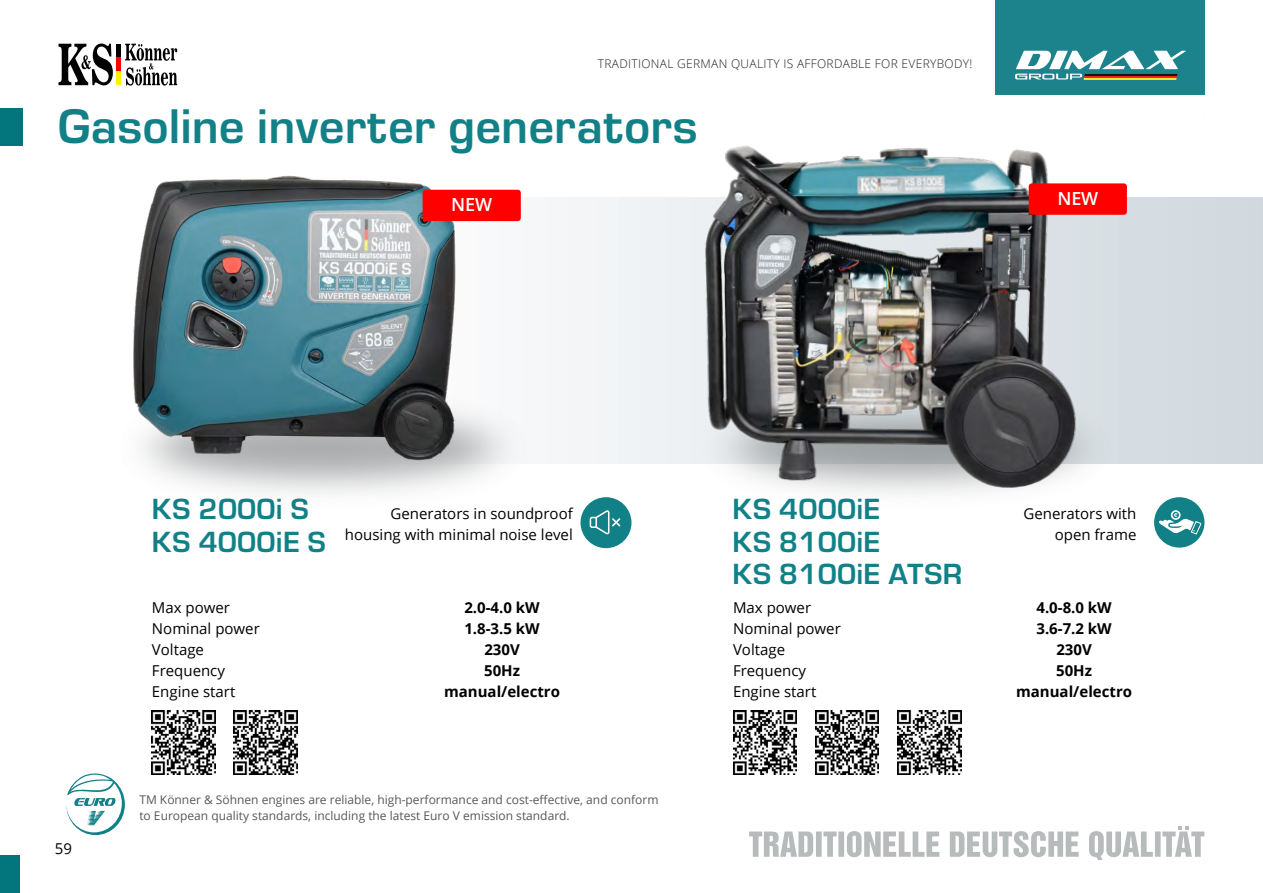
<style>
.page{position:relative;width:1263px;height:893px;background:#fff}
.page>*{position:absolute;margin:0;border:0;box-sizing:border-box;transform-origin:0 0}
.t1{font:45px "Europe Demi PL";color:#128187}
.t2{font:27px/32.4px "Europe Demi PL";letter-spacing:.01em;color:#128187}
.t3{font:600 18px "Open Sans";letter-spacing:-.01em;color:#fff}
.t4{font:15px/21px "Open Sans";color:#000}
.t5{font:700 15px/21px "Open Sans";color:#000;text-align:center}
.t6{font:12px/16.2px "Open Sans";color:#57585a}
.t7{font:300 12px "Open Sans";letter-spacing:.025em;color:#231f20}
</style>
<div class="page">
<svg style="left:59px;top:44px;width:54px;height:41px"></svg>
<svg style="left:125px;top:44px;width:52px;height:42px"></svg>
<hr style="left:117px;top:44px;width:4px;height:14px;background:#000">
<hr style="left:117px;top:58px;width:4px;height:13px;background:#f00">
<hr style="left:117px;top:71px;width:4px;height:14px;background:#fff101">
<div style="left:0;top:108px;width:23px;height:38px;background:#03757d"></div>
<div style="left:0;top:855px;width:20px;height:38px;background:#03757d"></div>
<div style="left:994px;top:0;width:210px;height:95px;background:#1c838c"></div>
<svg style="left:1015px;top:51px;width:171px;height:29px"></svg>
<hr style="left:1083px;top:78px;width:94px;height:2px;background:#f7ee31">
<svg style="left:749px;top:826px;width:455px;height:34px"></svg>
<svg style="left:488px;top:197px;width:775px;height:266px"></svg>
<img style="left:488px;top:341px;width:109px;height:206px">
<img style="left:133px;top:175px;width:355px;height:319px">
<div style="left:423px;top:190px;width:98px;height:31px;background:#f00;border-radius:3px"></div>
<svg style="left:66px;top:773px;width:59px;height:62px"></svg>
<img style="left:596px;top:145px;width:609px;height:375px">
<div style="left:1029px;top:183px;width:98px;height:32px;background:#f00;border-radius:3px"></div>
<img style="left:151px;top:711px;width:64px;height:64px">
<img style="left:234px;top:711px;width:63px;height:64px">
<img style="left:733px;top:711px;width:64px;height:64px">
<img style="left:815px;top:711px;width:64px;height:64px">
<div style="left:580px;top:497px;width:51px;height:51px;background:#128187;border-radius:50%"></div>
<svg style="left:590px;top:510px;width:30px;height:24px"></svg>
<div style="left:1154px;top:497px;width:50px;height:51px;background:#128187;border-radius:50%"></div>
<div style="left:1171px;top:510px;width:9px;height:10px;border:1px solid #fff;border-radius:50%"></div>
<div style="left:1172px;top:511px;width:8px;height:8px;border:1px solid #fff;border-radius:50%"></div>
<svg style="left:1159px;top:513px;width:43px;height:22px"></svg>
<img style="left:898px;top:711px;width:64px;height:64px">
<p class="t7" style="left:598px;top:55px;width:376px">TRADITIONAL GERMAN QUALITY IS AFFORDABLE FOR EVERYBODY!</p>
<h1 class="t1" style="left:57px;top:100px;width:642px">Gasoline inverter generators</h1>
<p class="t3" style="left:451px;top:192px;width:42px">NEW</p>
<p class="t3" style="left:1057px;top:186px;width:42px">NEW</p>
<h2 class="t2" style="left:152px;top:493px;width:176px">KS 2000i S<br>KS 4000iE S</h2>
<h2 class="t2" style="left:732px;top:493px;width:232px">KS 4000iE<br>KS 8100iE<br>KS 8100iE ATSR</h2>
<p class="t4" style="left:345px;top:503px;width:229px;text-align:right">Generators in soundproof housing with minimal noise level</p>
<p class="t4" style="left:1023px;top:503px;width:114px;text-align:right">Generators with open frame</p>
<p class="t5" style="left:444px;top:597px;width:117px">2.0-4.0 kW<br>1.8-3.5 kW<br>230V<br>50Hz manual/electro</p>
<p class="t5" style="left:1016px;top:597px;width:117px">4.0-8.0 kW<br>3.6-7.2 kW<br>230V<br>50Hz manual/electro</p>
<p class="t4" style="left:152px;top:597px;width:109px">Max power<br>Nominal power<br>Voltage<br>Frequency<br>Engine start</p>
<p class="t4" style="left:733px;top:597px;width:109px">Max power<br>Nominal power<br>Voltage<br>Frequency<br>Engine start</p>
<p class="t4" style="left:55px;top:837px;width:19px">59</p>
<p class="t6" style="left:139px;top:791px;width:521px">TM Könner &amp; Söhnen engines are reliable, high-performance and cost-effective, and conform to European quality standards, including the latest Euro V emission standard.</p>
</div>
